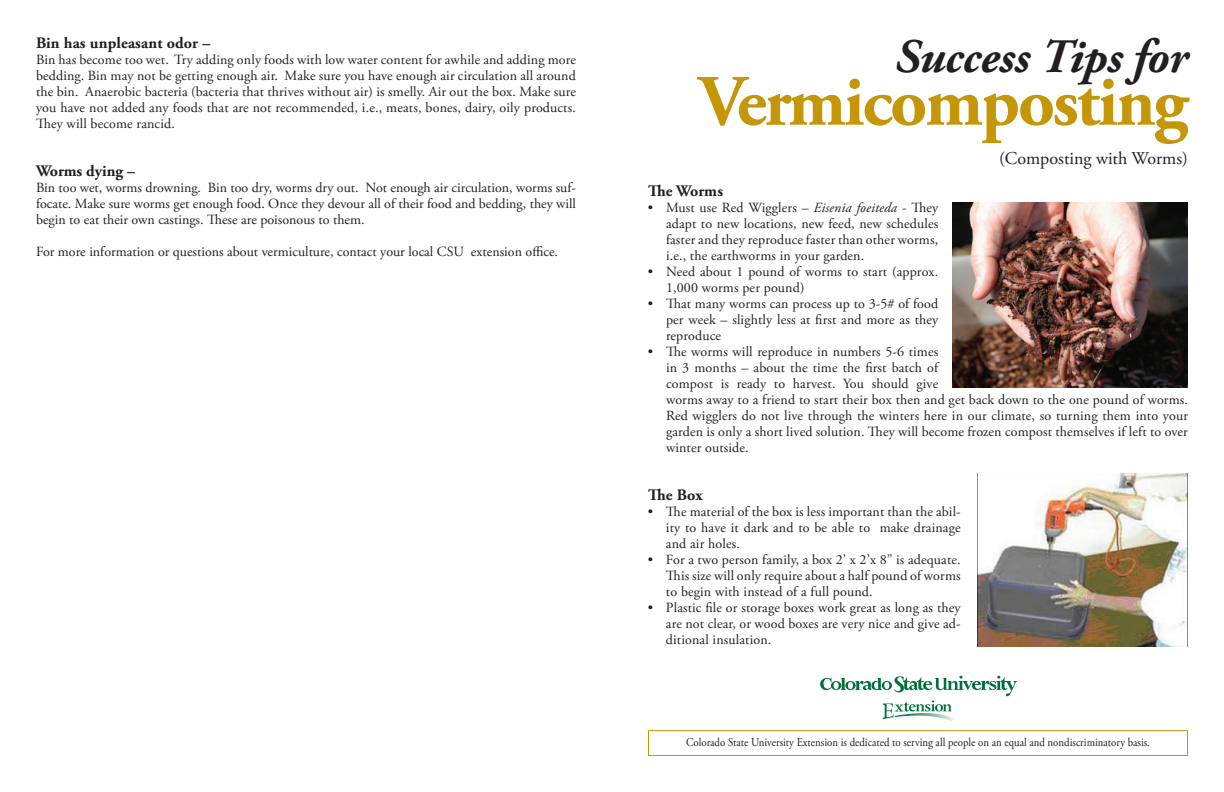
<style>
.page{position:relative;width:1224px;height:792px;background:#fff}
.page>*{position:absolute;margin:0;border:0;box-sizing:border-box;transform-origin:0 0}
.t1{font:700 72px "Adobe Garamond Pro";letter-spacing:-.03em;color:#c49608}
.t2{font:italic 700 48px "Adobe Garamond Pro";letter-spacing:-.01em;color:#231f20}
.t3{font:18px "Adobe Garamond Pro";color:#231f20}
.t4{font:700 16px "Adobe Garamond Pro";letter-spacing:.01em;color:#231f20}
.t5{font:14px/16px "Adobe Garamond Pro";letter-spacing:.01em;color:#231f20;text-align:justify}
.t6{font:12px "Adobe Garamond Pro";color:#231f20;scale:.9 1}
.s1{font-style:italic}
</style>
<div class="page">
<div style="left:648px;top:730px;width:540px;height:26px;border:1px solid #c49608"></div>
<svg style="left:820px;top:676px;width:197px;height:45px"></svg>
<img style="left:952px;top:202px;width:236px;height:185px">
<img style="left:978px;top:473px;width:210px;height:174px">
<p class="t4" style="left:36px;top:33px;width:176px">Bin has unpleasant odor –</p>
<p class="t5" style="left:36px;top:52px;width:542px">Bin has become too wet. Try adding only foods with low water content for awhile and adding more bedding. Bin may not be getting enough air. Make sure you have enough air circulation all around the bin. Anaerobic bacteria (bacteria that thrives without air) is smelly. Air out the box. Make sure you have not added any foods that are not recommended, i.e., meats, bones, dairy, oily products.<br>They will become rancid.</p>
<p class="t4" style="left:36px;top:161px;width:101px">Worms dying –</p>
<p class="t5" style="left:36px;top:180px;width:542px">Bin too wet, worms drowning. Bin too dry, worms dry out. Not enough air circulation, worms suf&shy;focate. Make sure worms get enough food. Once they devour all of their food and bedding, they will begin to eat their own castings. These are poisonous to them.</p>
<p class="t5" style="left:36px;top:244px;width:524px">For more information or questions about vermiculture, contact your local CSU extension office.</p>
<h2 class="t2" style="left:895px;top:29px;width:295px">Success Tips for</h2>
<h1 class="t1" style="left:699px;top:60px;width:490px">Vermicomposting</h1>
<p class="t3" style="left:999px;top:147px;width:190px">(Composting with Worms)</p>
<p class="t4" style="left:648px;top:181px;width:77px">The Worms</p>
<p class="t5" style="left:666px;top:200px;width:274px;text-indent:-18px">• Must use Red Wigglers – <span class="s1">Eisenia foeiteda</span> - They adapt to new locations, new feed, new schedules faster and they reproduce faster than other worms, i.e., the earthworms in your garden.</p>
<p class="t5" style="left:666px;top:264px;width:274px;text-indent:-18px">• Need about 1 pound of worms to start (approx.<br>1,000 worms per pound)</p>
<p class="t5" style="left:666px;top:296px;width:274px;text-indent:-18px">• That many worms can process up to 3-5# of food per week – slightly less at first and more as they reproduce</p>
<p class="t5" style="left:666px;top:344px;width:524px;text-align:left;text-indent:-18px">• The worms will reproduce in numbers 5-6 times<br>in 3 months – about the time the first batch of<br>compost is ready to harvest. You should give<br>worms away to a friend to start their box then and get back down to the one pound of worms.<br>Red wigglers do not live through the winters here in our climate, so turning them into your garden is only a short lived solution. They will become frozen compost themselves if left to over winter outside.</p>
<p class="t4" style="left:648px;top:485px;width:56px">The Box</p>
<p class="t5" style="left:666px;top:504px;width:296px;text-indent:-18px">• The material of the box is less important than the abil&shy;ity to have it dark and to be able to make drainage and air holes.</p>
<p class="t5" style="left:666px;top:552px;width:296px;text-indent:-18px">• For a two person family, a box 2’ x 2’x 8” is adequate.<br>This size will only require about a half pound of worms to begin with instead of a full pound.</p>
<p class="t5" style="left:666px;top:600px;width:296px;text-indent:-18px">• Plastic file or storage boxes work great as long as they are not clear, or wood boxes are very nice and give ad&shy;ditional insulation.</p>
<p class="t6" style="left:686px;top:735px;width:517px">Colorado State University Extension is dedicated to serving all people on an equal and nondiscriminatory basis.</p>
</div>
